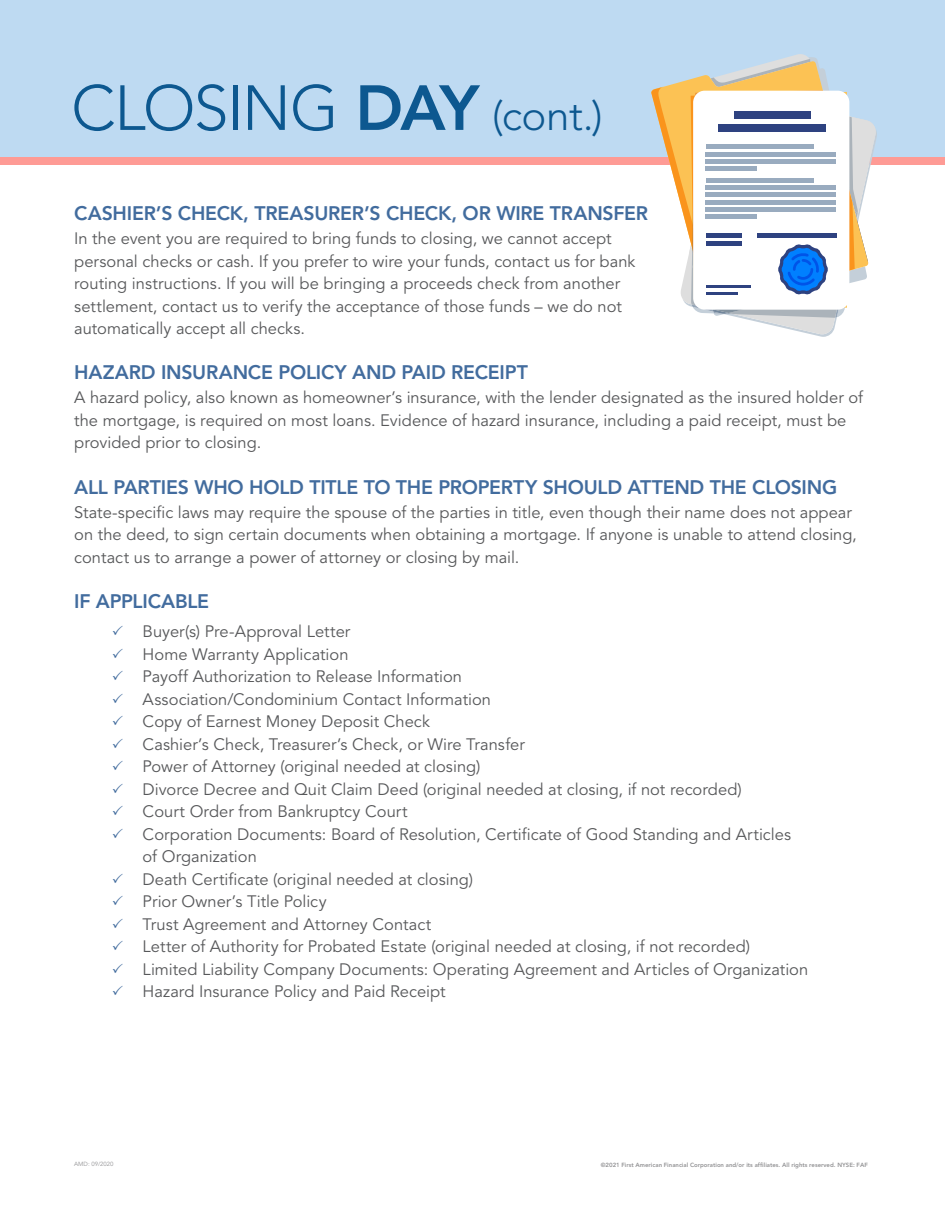
<style>
.page{position:relative;width:945px;height:1215px;background:#fff}
.page>*{position:absolute;margin:0;border:0;box-sizing:border-box;transform-origin:0 0}
.t1{font:300 63px "Avenir LT Std";letter-spacing:-.025em;color:#0d5890}
.t2{font:800 19.5px "Avenir LT Std";letter-spacing:-.01em;color:#426c9e}
.t3{font:16.5px/22.5px "Avenir LT Std";color:#57585a}
.t4{font:800 6px "Avenir LT Std";color:#939395}
.t5{font:6px "Avenir LT Std";color:#939395}
.s1{font-weight:800}
.s2{font-size:42px}
.s3{color:#426c9e}
</style>
<div class="page">
<div style="left:0;top:0;width:945px;height:165px;background:#bedaf2"></div>
<div style="left:0;top:157px;width:945px;height:8px;background:#fe9b95"></div>
<svg style="left:651px;top:57px;width:226px;height:280px"></svg>
<hr style="left:706px;top:241px;width:35px;height:4px;background:#2e4280">
<hr style="left:757px;top:233px;width:79px;height:4px;background:#2e4280">
<h1 class="t1" style="left:71px;top:71px;width:533px">CLOSING <span class="s1">DAY</span> <span class="s2">(cont.)</span></h1>
<p class="t2" style="left:74px;top:202px;width:575px">CASHIER’S CHECK, TREASURER’S CHECK, OR WIRE TRANSFER</p>
<p class="t3" style="left:74px;top:228px;width:563px">In the event you are required to bring funds to closing, we cannot accept personal checks or cash. If you prefer to wire your funds, contact us for bank routing instructions. If you will be bringing a proceeds check from another settlement, contact us to verify the acceptance of those funds – we do not automatically accept all checks.</p>
<p class="t2" style="left:74px;top:361px;width:455px">HAZARD INSURANCE POLICY AND PAID RECEIPT</p>
<p class="t3" style="left:74px;top:387px;width:790px">A hazard policy, also known as homeowner’s insurance, with the lender designated as the insured holder of the mortgage, is required on most loans. Evidence of hazard insurance, including a paid receipt, must be provided prior to closing.</p>
<p class="t2" style="left:74px;top:476px;width:765px">ALL PARTIES WHO HOLD TITLE TO THE PROPERTY SHOULD ATTEND THE CLOSING</p>
<p class="t3" style="left:74px;top:501px;width:784px">State-specific laws may require the spouse of the parties in title, even though their name does not appear on the deed, to sign certain documents when obtaining a mortgage. If anyone is unable to attend closing, contact us to arrange a power of attorney or closing by mail.</p>
<p class="t2" style="left:74px;top:590px;width:136px">IF APPLICABLE</p>
<p class="t3" style="left:112px;top:621px;width:240px"><span class="s3">✓</span> Buyer(s) Pre-Approval Letter</p>
<p class="t3" style="left:112px;top:643px;width:238px"><span class="s3">✓</span> Home Warranty Application</p>
<p class="t3" style="left:112px;top:666px;width:352px"><span class="s3">✓</span> Payoff Authorization to Release Information</p>
<p class="t3" style="left:112px;top:688px;width:381px"><span class="s3">✓</span> Association/Condominium Contact Information</p>
<p class="t3" style="left:112px;top:711px;width:320px"><span class="s3">✓</span> Copy of Earnest Money Deposit Check</p>
<p class="t3" style="left:112px;top:733px;width:415px"><span class="s3">✓</span> Cashier’s Check, Treasurer’s Check, or Wire Transfer</p>
<p class="t3" style="left:112px;top:756px;width:370px"><span class="s3">✓</span> Power of Attorney (original needed at closing)</p>
<p class="t3" style="left:112px;top:778px;width:632px"><span class="s3">✓</span> Divorce Decree and Quit Claim Deed (original needed at closing, if not recorded)</p>
<p class="t3" style="left:112px;top:801px;width:297px"><span class="s3">✓</span> Court Order from Bankruptcy Court</p>
<p class="t3" style="left:143px;top:823px;width:650px;text-indent:-31px"><span class="s3">✓</span> Corporation Documents: Board of Resolution, Certificate of Good Standing and Articles of Organization</p>
<p class="t3" style="left:112px;top:868px;width:363px"><span class="s3">✓</span> Death Certificate (original needed at closing)</p>
<p class="t3" style="left:112px;top:891px;width:216px"><span class="s3">✓</span> Prior Owner’s Title Policy</p>
<p class="t3" style="left:112px;top:913px;width:321px"><span class="s3">✓</span> Trust Agreement and Attorney Contact</p>
<p class="t3" style="left:112px;top:936px;width:640px"><span class="s3">✓</span> Letter of Authority for Probated Estate (original needed at closing, if not recorded)</p>
<p class="t3" style="left:112px;top:958px;width:698px"><span class="s3">✓</span> Limited Liability Company Documents: Operating Agreement and Articles of Organization</p>
<p class="t3" style="left:112px;top:981px;width:335px"><span class="s3">✓</span> Hazard Insurance Policy and Paid Receipt</p>
<p class="t5" style="left:74px;top:1161px;width:41px">AMD: 09/2020</p>
<p class="t4" style="left:601px;top:1161px;width:269px">©2021 First American Financial Corporation and/or its affiliates. All rights reserved. NYSE: FAF</p>
</div>
